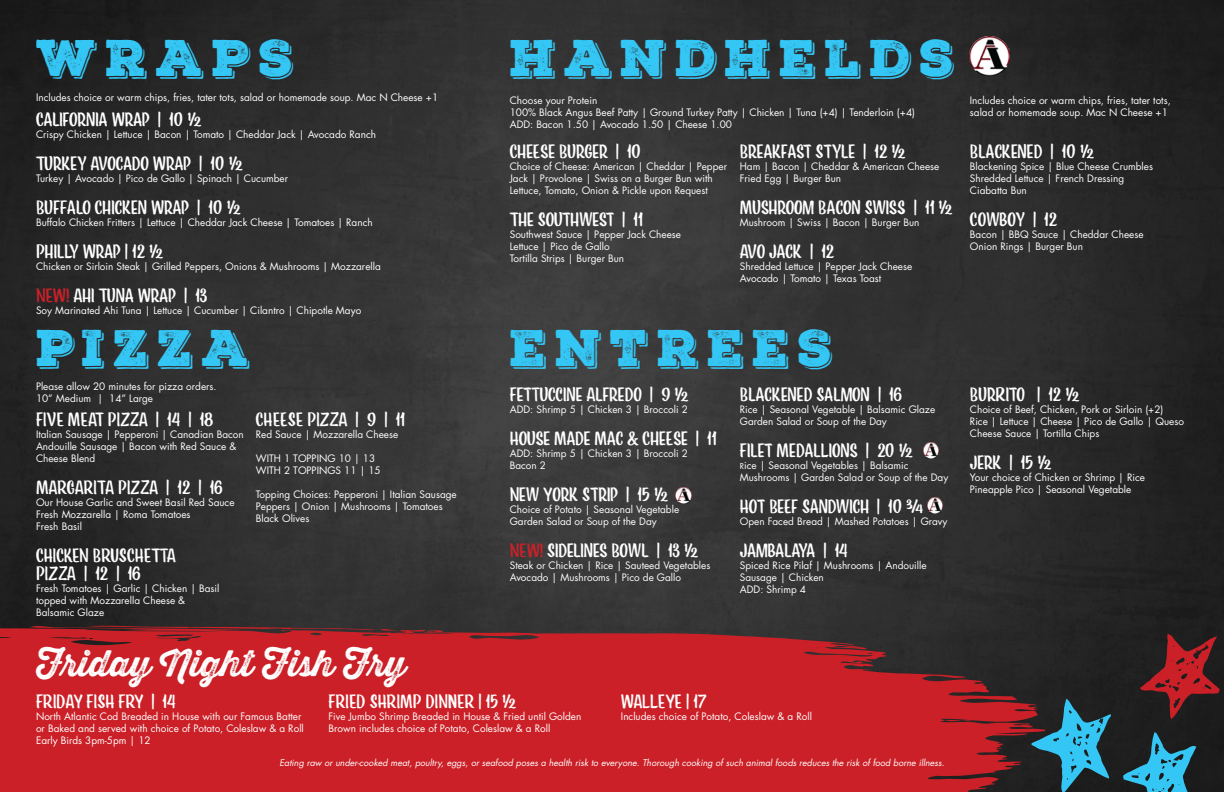
<style>
.page{position:relative;width:1224px;height:792px;background:#fff}
.page>*{position:absolute;margin:0;border:0;box-sizing:border-box;transform-origin:0 0}
.t1{font:50px "Nexa Rust Slab Black Shadow 01";letter-spacing:.17em;color:#34c6f4}
.t2{font:35.8px "Thirsty Rough Bol Two";color:#fff}
.t3{font:18px/18px "Eds Market Narrow";color:#fff}
.t4{font:10px/12px "Futura Std";color:#fff}
.t5{font:italic 9px "Futura Std";color:#fff}
.s1{color:#cb2128}
.s2{font-size:8px}
</style>
<div class="page">
<img style="left:0;top:0;width:1224px;height:792px">
<svg style="left:1046px;top:699px;width:65px;height:93px;background:#28697d"></svg>
<svg style="left:1123px;top:732px;width:73px;height:60px;background:#26667a"></svg>
<svg style="left:0;top:625px;width:1046px;height:167px;background:#b62127"></svg>
<svg style="left:1140px;top:634px;width:80px;height:85px;background:#5e1e21"></svg>
<img style="left:675px;top:487px;width:16px;height:16px">
<img style="left:923px;top:443px;width:16px;height:16px">
<img style="left:927px;top:497px;width:16px;height:16px">
<img style="left:970px;top:36px;width:40px;height:40px">
<h1 class="t1" style="left:36px;top:24px;width:259px">WRAPS</h1>
<p class="t4" style="left:36px;top:91px;width:404px">Includes choice or warm chips, fries, tater tots, salad or homemade soup. Mac N Cheese +1</p>
<h3 class="t3" style="left:36px;top:111px;width:167px">CALIFORNIA WRAP | 10 ½</h3>
<p class="t4" style="left:36px;top:128px;width:342px">Crispy Chicken | Lettuce | Bacon | Tomato | Cheddar Jack | Avocado Ranch</p>
<h3 class="t3" style="left:36px;top:155px;width:208px">TURKEY AVOCADO WRAP | 10 ½</h3>
<p class="t4" style="left:36px;top:172px;width:254px">Turkey | Avocado | Pico de Gallo | Spinach | Cucumber</p>
<h3 class="t3" style="left:36px;top:199px;width:206px">BUFFALO CHICKEN WRAP | 10 ½</h3>
<p class="t4" style="left:36px;top:216px;width:338px">Buffalo Chicken Fritters | Lettuce | Cheddar Jack Cheese | Tomatoes | Ranch</p>
<h3 class="t3" style="left:36px;top:243px;width:129px">PHILLY WRAP | 12 ½</h3>
<p class="t4" style="left:36px;top:260px;width:346px">Chicken or Sirloin Steak | Grilled Peppers, Onions &amp; Mushrooms | Mozzarella</p>
<h3 class="t3" style="left:36px;top:287px;width:173px"><span class="s1">NEW!</span> AHI TUNA WRAP | 13</h3>
<p class="t4" style="left:36px;top:304px;width:327px">Soy Marinated Ahi Tuna | Lettuce | Cucumber | Cilantro | Chipotle Mayo</p>
<h1 class="t1" style="left:36px;top:314px;width:215px">PIZZA</h1>
<p class="t4" style="left:36px;top:380px;width:182px">Please allow 20 minutes for pizza orders.<br>10” Medium | 14” Large</p>
<h3 class="t3" style="left:36px;top:411px;width:179px">FIVE MEAT PIZZA | 14 | 18</h3>
<p class="t4" style="left:36px;top:428px;width:209px">Italian Sausage | Pepperoni | Canadian Bacon<br>Andouille Sausage | Bacon with Red Sauce &amp;<br>Cheese Blend</p>
<h3 class="t3" style="left:36px;top:479px;width:188px">MARGARITA PIZZA | 12 | 16</h3>
<p class="t4" style="left:36px;top:496px;width:200px">Our House Garlic and Sweet Basil Red Sauce<br>Fresh Mozzarella | Roma Tomatoes<br>Fresh Basil</p>
<h3 class="t3" style="left:36px;top:547px;width:141px">CHICKEN BRUSCHETTA<br>PIZZA | 12 | 16</h3>
<p class="t4" style="left:36px;top:582px;width:185px">Fresh Tomatoes | Garlic | Chicken | Basil topped with Mozzarella Cheese &amp;<br>Balsamic Glaze</p>
<h3 class="t3" style="left:256px;top:411px;width:151px">CHEESE PIZZA | 9 | 11</h3>
<p class="t4" style="left:256px;top:428px;width:144px">Red Sauce | Mozzarella Cheese</p>
<p class="t4" style="left:256px;top:452px;width:126px">WITH 1 TOPPING 10 | 13<br>WITH 2 TOPPINGS 11 | 15</p>
<p class="t4" style="left:256px;top:488px;width:202px">Topping Choices: Pepperoni | Italian Sausage<br>Peppers | Onion | Mushrooms | Tomatoes<br>Black Olives</p>
<h1 class="t1" style="left:510px;top:24px;width:446px">HANDHELDS</h1>
<p class="t4" style="left:510px;top:94px;width:407px">Choose your Protein<br>100% Black Angus Beef Patty | Ground Turkey Patty | Chicken | Tuna (+4) | Tenderloin (+4)<br>ADD: Bacon 1.50 | Avocado 1.50 | Cheese 1.00</p>
<p class="t4" style="left:970px;top:94px;width:202px">Includes choice or warm chips, fries, tater tots, salad or homemade soup. Mac N Cheese +1</p>
<h3 class="t3" style="left:510px;top:143px;width:133px">CHEESE BURGER | 10</h3>
<p class="t4" style="left:510px;top:161px;width:219px">Choice of Cheese: American | Cheddar | Pepper<br>Jack | Provolone | Swiss on a Burger Bun with<br>Lettuce, Tomato, Onion &amp; Pickle upon Request</p>
<h3 class="t3" style="left:510px;top:211px;width:135px">THE SOUTHWEST | 11</h3>
<p class="t4" style="left:510px;top:229px;width:173px">Southwest Sauce | Pepper Jack Cheese<br>Lettuce | Pico de Gallo<br>Tortilla Strips | Burger Bun</p>
<h3 class="t3" style="left:740px;top:143px;width:167px">BREAKFAST STYLE | 12 ½</h3>
<p class="t4" style="left:740px;top:161px;width:201px">Ham | Bacon | Cheddar &amp; American Cheese<br>Fried Egg | Burger Bun</p>
<h3 class="t3" style="left:740px;top:199px;width:214px">MUSHROOM BACON SWISS | 11 ½</h3>
<p class="t4" style="left:740px;top:217px;width:181px">Mushroom | Swiss | Bacon | Burger Bun</p>
<h3 class="t3" style="left:740px;top:243px;width:96px">AVO JACK | 12</h3>
<p class="t4" style="left:740px;top:261px;width:174px">Shredded Lettuce | Pepper Jack Cheese<br>Avocado | Tomato | Texas Toast</p>
<h3 class="t3" style="left:970px;top:143px;width:126px">BLACKENED | 10 ½</h3>
<p class="t4" style="left:970px;top:161px;width:185px">Blackening Spice | Blue Cheese Crumbles<br>Shredded Lettuce | French Dressing<br>Ciabatta Bun</p>
<h3 class="t3" style="left:970px;top:211px;width:89px">COWBOY | 12</h3>
<p class="t4" style="left:970px;top:229px;width:175px">Bacon | BBQ Sauce | Cheddar Cheese<br>Onion Rings | Burger Bun</p>
<h1 class="t1" style="left:510px;top:314px;width:324px">ENTREES</h1>
<h3 class="t3" style="left:510px;top:386px;width:180px">FETTUCCINE ALFREDO | 9 ½</h3>
<p class="t4" style="left:510px;top:403px;width:180px">ADD: Shrimp 5 | Chicken 3 | Broccoli 2</p>
<h3 class="t3" style="left:510px;top:430px;width:208px">HOUSE MADE MAC &amp; CHEESE | 11</h3>
<p class="t4" style="left:510px;top:447px;width:180px">ADD: Shrimp 5 | Chicken 3 | Broccoli 2<br>Bacon 2</p>
<h3 class="t3" style="left:510px;top:486px;width:160px">NEW YORK STRIP | 15 ½</h3>
<p class="t4" style="left:510px;top:503px;width:171px">Choice of Potato | Seasonal Vegetable<br>Garden Salad or Soup of the Day</p>
<h3 class="t3" style="left:510px;top:542px;width:190px"><span class="s1">NEW!</span> SIDELINES BOWL | 13 ½</h3>
<p class="t4" style="left:510px;top:559px;width:202px">Steak or Chicken | Rice | Sauteed Vegetables<br>Avocado | Mushrooms | Pico de Gallo</p>
<h3 class="t3" style="left:740px;top:386px;width:164px">BLACKENED SALMON | 16</h3>
<p class="t4" style="left:740px;top:403px;width:197px">Rice | Seasonal Vegetable | Balsamic Glaze<br>Garden Salad or Soup of the Day</p>
<h3 class="t3" style="left:740px;top:442px;width:174px">FILET MEDALLIONS | 20 ½</h3>
<p class="t4" style="left:740px;top:459px;width:210px"><span class="s2">R</span>ice | Seasonal Vegetables | Balsamic<br>Mushrooms | Garden Salad or Soup of the Day</p>
<h3 class="t3" style="left:740px;top:498px;width:185px">HOT BEEF SANDWICH | 10 ¾</h3>
<p class="t4" style="left:740px;top:515px;width:209px">Open Faced Bread | Mashed Potatoes | Gravy</p>
<h3 class="t3" style="left:740px;top:542px;width:110px">JAMBALAYA | 14</h3>
<p class="t4" style="left:740px;top:559px;width:188px">Spiced Rice Pilaf | Mushrooms | Andouille<br>Sausage | Chicken<br>ADD: Shrimp 4</p>
<h3 class="t3" style="left:970px;top:386px;width:111px">BURRITO | 12 ½</h3>
<p class="t4" style="left:970px;top:403px;width:216px">Choice of Beef, Chicken, Pork or Sirloin (+2)<br>Rice | Lettuce | Cheese | Pico de Gallo | Queso<br>Cheese Sauce | Tortilla Chips</p>
<h3 class="t3" style="left:970px;top:454px;width:83px">JERK | 15 ½</h3>
<p class="t4" style="left:970px;top:471px;width:177px">Your choice of Chicken or Shrimp | Rice<br>Pineapple Pico | Seasonal Vegetable</p>
<h2 class="t2" style="left:36px;top:637px;width:371px">Friday Night Fish Fry</h2>
<h3 class="t3" style="left:36px;top:693px;width:141px">FRIDAY FISH FRY | 14</h3>
<p class="t4" style="left:36px;top:711px;width:269px">North Atlantic Cod Breaded in House with our Famous Batter or Baked and served with choice of Potato, Coleslaw &amp; a Roll<br>Early Birds 3pm-5pm | 12</p>
<h3 class="t3" style="left:621px;top:693px;width:87px">WALLEYE | 17</h3>
<p class="t4" style="left:621px;top:711px;width:193px">Includes choice of Potato, Coleslaw &amp; a Roll</p>
<p class="t5" style="left:279px;top:757px;width:667px">Eating raw or under-cooked meat, poultry, eggs, or seafood poses a health risk to everyone. Thorough cooking of such animal foods reduces the risk of food borne illness.</p>
<h3 class="t3" style="left:328px;top:693px;width:189px">FRIED SHRIMP DINNER | 15 ½</h3>
<p class="t4" style="left:328px;top:711px;width:254px">Five Jumbo Shrimp Breaded in House &amp; Fried until Golden<br>Brown includes choice of Potato, Coleslaw &amp; a Roll</p>
</div>
